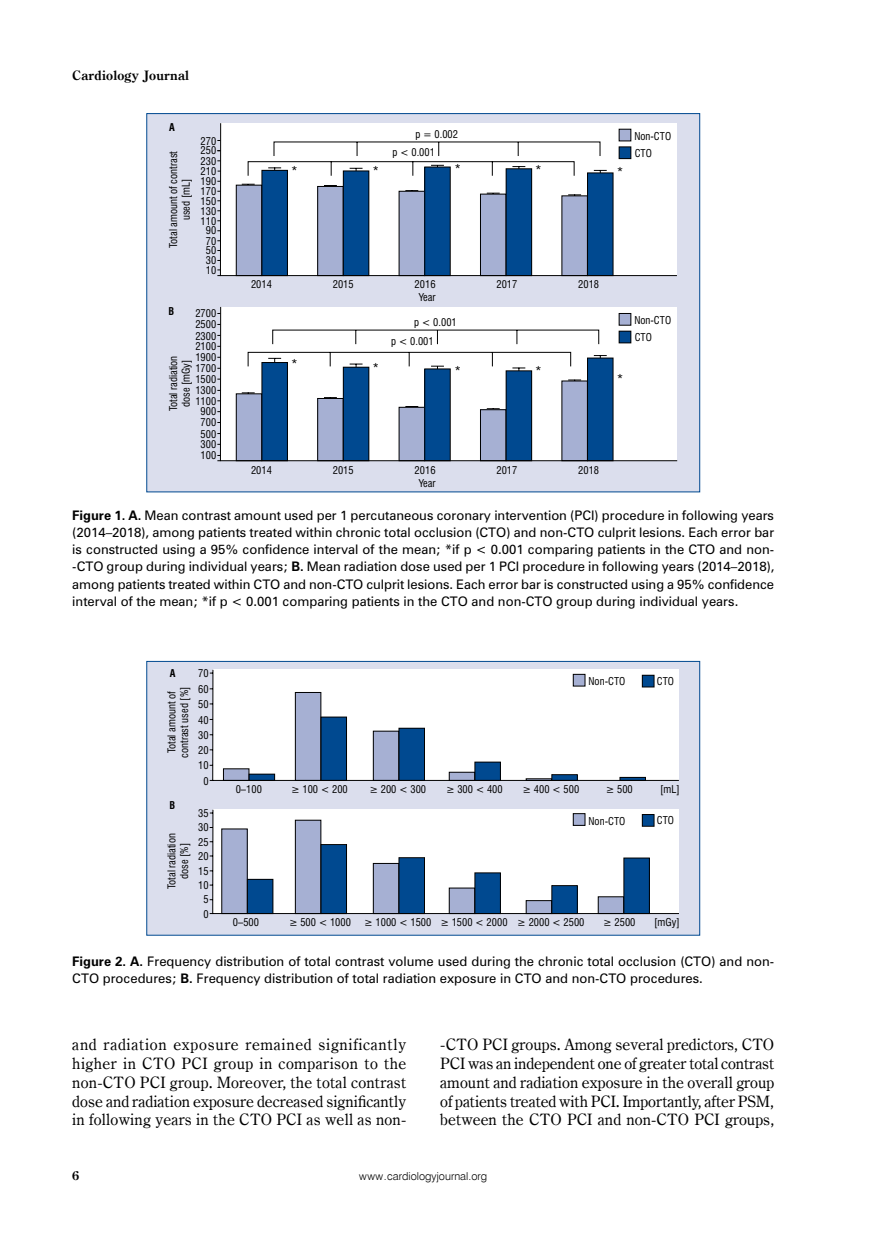
<style>
.page{position:relative;width:872px;height:1234px;background:#fff}
.page>*{position:absolute;margin:0;border:0;box-sizing:border-box;transform-origin:0 0}
.t1{font:15.75px/18.8px "Century Oldst EU";letter-spacing:.005em;color:#000;text-align:justify}
.t2{font:700 13.05px "Century Oldst EU";letter-spacing:.015em;color:#000}
.t3{font:700 12.75px "Century Oldst EU";color:#000}
.t4{font:12px/17.2px "Zurich PL";color:#000;text-align:justify}
.t5{font:12px "Swis 721 Cn EU";color:#000}
.t6{font:10.95px "Swis 721 Lt EU";color:#000}
.t7{font:10.5px/12.6px "Swis 721 Cn EU";color:#000;text-align:center}
.t8{font:700 10.5px "Swis 721 Cn EU";color:#000}
.s1{color:#fff}
.s2{font-weight:700}
</style>
<div class="page">
<div style="left:147px;top:114px;width:552px;height:378px;background:#dbdeed"></div>
<svg style="left:217px;top:269px;width:3px;height:7px"></svg>
<svg style="left:220px;top:123px;width:457px;height:153px;background:#aebfd5"></svg>
<svg style="left:220px;top:306px;width:458px;height:155px;background:#bac9db"></svg>
<svg style="left:272px;top:329px;width:327px;height:15px;background:#eaeaea"></svg>
<svg style="left:248px;top:141px;width:359px;height:35px;background:#dce0e4"></svg>
<svg style="left:248px;top:352px;width:323px;height:21px;background:#d7dce2"></svg>
<div style="left:619px;top:129px;width:12px;height:12px;background:#a6b0d3"></div>
<div style="left:619px;top:313px;width:12px;height:12px;background:#a6b0d3"></div>
<div style="left:618px;top:313px;width:13px;height:12px;border:1px solid #000"></div>
<div style="left:619px;top:147px;width:12px;height:11px;background:#004990"></div>
<div style="left:618px;top:146px;width:13px;height:13px;border:1px solid #000"></div>
<div style="left:619px;top:331px;width:12px;height:12px;background:#004990"></div>
<div style="left:618px;top:330px;width:13px;height:13px;border:1px solid #000"></div>
<div style="left:147px;top:661px;width:552px;height:274px;background:#dbdeed"></div>
<div style="left:146px;top:661px;width:554px;height:274px;border:1px solid #004990"></div>
<svg style="left:209px;top:669px;width:470px;height:112px;background:#e0e5ed"></svg>
<svg style="left:209px;top:809px;width:470px;height:105px;background:#c4d0df"></svg>
<div style="left:573px;top:813px;width:12px;height:12px;background:#a6b0d3"></div>
<div style="left:573px;top:813px;width:12px;height:12px;border:1px solid #000"></div>
<div style="left:573px;top:674px;width:12px;height:12px;background:#a6b0d3"></div>
<div style="left:573px;top:673px;width:12px;height:13px;border:1px solid #000"></div>
<div style="left:642px;top:814px;width:12px;height:12px;background:#004990"></div>
<div style="left:642px;top:814px;width:12px;height:12px;border:1px solid #000"></div>
<div style="left:642px;top:675px;width:12px;height:11px;background:#004990"></div>
<div style="left:642px;top:674px;width:12px;height:13px;border:1px solid #000"></div>
<p class="t2" style="left:72px;top:67px;width:241px">Cardiology Journal <span class="s1">2021, Vol. 28, No. 6</span></p>
<p class="t8" style="left:169px;top:121px;width:7px">A</p>
<p class="t7" style="left:167px;top:248px;width:98px;rotate:-90deg">Total amount of contrast used [mL]</p>
<p class="t7" style="left:201px;top:134px;width:17px">270</p>
<p class="t7" style="left:201px;top:144px;width:17px">250</p>
<p class="t7" style="left:201px;top:154px;width:17px">230</p>
<p class="t7" style="left:201px;top:165px;width:17px">210</p>
<p class="t7" style="left:201px;top:175px;width:17px">190</p>
<p class="t7" style="left:201px;top:185px;width:17px">170</p>
<p class="t7" style="left:201px;top:194px;width:17px">150</p>
<p class="t7" style="left:201px;top:204px;width:17px">130</p>
<p class="t7" style="left:201px;top:214px;width:17px">110</p>
<p class="t7" style="left:206px;top:224px;width:12px">90</p>
<p class="t7" style="left:206px;top:234px;width:12px">70</p>
<p class="t7" style="left:206px;top:244px;width:12px">50</p>
<p class="t7" style="left:206px;top:254px;width:12px">30</p>
<p class="t7" style="left:206px;top:264px;width:12px">10</p>
<p class="t8" style="left:168px;top:305px;width:7px">B</p>
<p class="t7" style="left:195px;top:307px;width:22px">2700</p>
<p class="t7" style="left:195px;top:318px;width:22px">2500</p>
<p class="t7" style="left:195px;top:329px;width:22px">2300</p>
<p class="t7" style="left:195px;top:340px;width:22px">2100</p>
<p class="t7" style="left:195px;top:351px;width:22px">1900</p>
<p class="t7" style="left:167px;top:411px;width:57px;rotate:-90deg">Total radiation dose [mGy]</p>
<p class="t7" style="left:195px;top:362px;width:22px">1700</p>
<p class="t7" style="left:195px;top:372px;width:22px">1500</p>
<p class="t7" style="left:195px;top:384px;width:22px">1300</p>
<p class="t7" style="left:195px;top:394px;width:22px">1100</p>
<p class="t7" style="left:201px;top:405px;width:17px">900</p>
<p class="t7" style="left:201px;top:416px;width:17px">700</p>
<p class="t7" style="left:201px;top:427px;width:17px">500</p>
<p class="t7" style="left:201px;top:438px;width:17px">300</p>
<p class="t7" style="left:201px;top:449px;width:17px">100</p>
<p class="t5" style="left:291px;top:162px;width:7px">*</p>
<p class="t7" style="left:251px;top:278px;width:22px">2014</p>
<p class="t5" style="left:291px;top:355px;width:7px">*</p>
<p class="t7" style="left:251px;top:464px;width:22px">2014</p>
<p class="t5" style="left:373px;top:163px;width:7px">*</p>
<p class="t7" style="left:415px;top:128px;width:44px">p = 0.002</p>
<p class="t7" style="left:392px;top:146px;width:44px">p &lt; 0.001</p>
<p class="t5" style="left:455px;top:161px;width:7px">*</p>
<p class="t7" style="left:333px;top:278px;width:22px">2015</p>
<p class="t5" style="left:373px;top:360px;width:7px">*</p>
<p class="t7" style="left:414px;top:278px;width:22px">2016</p>
<p class="t7" style="left:419px;top:290px;width:18px">Year</p>
<p class="t7" style="left:414px;top:316px;width:44px">p &lt; 0.001</p>
<p class="t7" style="left:391px;top:334px;width:44px">p &lt; 0.001</p>
<p class="t5" style="left:455px;top:362px;width:7px">*</p>
<p class="t7" style="left:333px;top:464px;width:22px">2015</p>
<p class="t7" style="left:414px;top:464px;width:22px">2016</p>
<p class="t7" style="left:419px;top:476px;width:18px">Year</p>
<p class="t5" style="left:535px;top:161px;width:7px">*</p>
<p class="t7" style="left:496px;top:278px;width:22px">2017</p>
<p class="t5" style="left:535px;top:363px;width:7px">*</p>
<p class="t7" style="left:496px;top:464px;width:22px">2017</p>
<p class="t5" style="left:617px;top:163px;width:7px">*</p>
<p class="t7" style="left:634px;top:130px;width:38px">Non-CTO</p>
<p class="t7" style="left:634px;top:147px;width:19px">CTO</p>
<p class="t7" style="left:578px;top:278px;width:22px">2018</p>
<p class="t7" style="left:634px;top:314px;width:38px">Non-CTO</p>
<p class="t7" style="left:634px;top:331px;width:19px">CTO</p>
<p class="t5" style="left:617px;top:371px;width:7px">*</p>
<p class="t7" style="left:578px;top:464px;width:22px">2018</p>
<p class="t4" style="left:72px;top:506px;width:703px"><span class="s2">Figure 1. A.</span> Mean contrast amount used per 1 percutaneous coronary intervention (PCI) procedure in following years (2014–2018), among patients treated within chronic total occlusion (CTO) and non-CTO culprit lesions. Each error bar is constructed using a 95% confidence interval of the mean; *if p &lt; 0.001 comparing patients in the CTO and non--CTO group during individual years; <span class="s2">B.</span> Mean radiation dose used per 1 PCI procedure in following years (2014–2018), among patients treated within CTO and non-CTO culprit lesions. Each error bar is constructed using a 95% confidence interval of the mean; *if p &lt; 0.001 comparing patients in the CTO and non-CTO group during individual years.</p>
<p class="t8" style="left:170px;top:667px;width:7px">A</p>
<p class="t7" style="left:165px;top:757px;width:72px;rotate:-90deg">Total amount of contrast used [%]</p>
<p class="t7" style="left:198px;top:667px;width:12px">70</p>
<p class="t7" style="left:198px;top:682px;width:12px">60</p>
<p class="t7" style="left:198px;top:697px;width:12px">50</p>
<p class="t7" style="left:198px;top:713px;width:12px">40</p>
<p class="t7" style="left:198px;top:729px;width:12px">30</p>
<p class="t7" style="left:198px;top:743px;width:12px">20</p>
<p class="t7" style="left:588px;top:675px;width:38px">Non-CTO</p>
<p class="t7" style="left:657px;top:674px;width:19px">CTO</p>
<p class="t7" style="left:198px;top:759px;width:12px">10</p>
<p class="t7" style="left:203px;top:774px;width:7px">0</p>
<p class="t7" style="left:236px;top:782px;width:28px">0–100</p>
<p class="t7" style="left:291px;top:782px;width:58px">≥ 100 &lt; 200</p>
<p class="t7" style="left:369px;top:782px;width:58px">≥ 200 &lt; 300</p>
<p class="t7" style="left:446px;top:782px;width:58px">≥ 300 &lt; 400</p>
<p class="t7" style="left:522px;top:782px;width:58px">≥ 400 &lt; 500</p>
<p class="t7" style="left:606px;top:782px;width:29px">≥ 500</p>
<p class="t7" style="left:660px;top:782px;width:21px">[mL]</p>
<p class="t8" style="left:170px;top:799px;width:7px">B</p>
<p class="t7" style="left:198px;top:806px;width:12px">35</p>
<p class="t7" style="left:198px;top:821px;width:12px">30</p>
<p class="t7" style="left:588px;top:814px;width:38px">Non-CTO</p>
<p class="t7" style="left:657px;top:813px;width:19px">CTO</p>
<p class="t7" style="left:165px;top:888px;width:57px;rotate:-90deg">Total radiation dose [%]</p>
<p class="t7" style="left:198px;top:835px;width:12px">25</p>
<p class="t7" style="left:198px;top:849px;width:12px">20</p>
<p class="t7" style="left:198px;top:864px;width:12px">15</p>
<p class="t7" style="left:198px;top:878px;width:12px">10</p>
<p class="t7" style="left:203px;top:893px;width:7px">5</p>
<p class="t7" style="left:203px;top:907px;width:7px">0</p>
<p class="t7" style="left:233px;top:915px;width:28px">0–500</p>
<p class="t7" style="left:289px;top:915px;width:63px">≥ 500 &lt; 1000</p>
<p class="t7" style="left:364px;top:915px;width:69px">≥ 1000 &lt; 1500</p>
<p class="t7" style="left:440px;top:915px;width:69px">≥ 1500 &lt; 2000</p>
<p class="t7" style="left:517px;top:915px;width:69px">≥ 2000 &lt; 2500</p>
<p class="t7" style="left:603px;top:915px;width:34px">≥ 2500</p>
<p class="t7" style="left:654px;top:915px;width:27px">[mGy]</p>
<p class="t4" style="left:72px;top:952px;width:703px"><span class="s2">Figure 2. A.</span> Frequency distribution of total contrast volume used during the chronic total occlusion (CTO) and non-<br>CTO procedures; <span class="s2">B.</span> Frequency distribution of total radiation exposure in CTO and non-CTO procedures.</p>
<p class="t1" style="left:72px;top:1035px;width:335px">and radiation exposure remained significantly higher in CTO PCI group in comparison to the non-CTO PCI group. Moreover, the total contrast dose and radiation exposure decreased significantly in following years in the CTO PCI as well as non-</p>
<p class="t1" style="left:440px;top:1035px;width:336px">-CTO PCI groups. Among several predictors, CTO PCI was an independent one of greater total contrast amount and radiation exposure in the overall group of patients treated with PCI. Importantly, after PSM, between the CTO PCI and non-CTO PCI groups,</p>
<p class="t3" style="left:72px;top:1167px;width:9px">6</p>
<p class="t6" style="left:359px;top:1169px;width:129px">www.cardiologyjournal.org</p>
</div>
